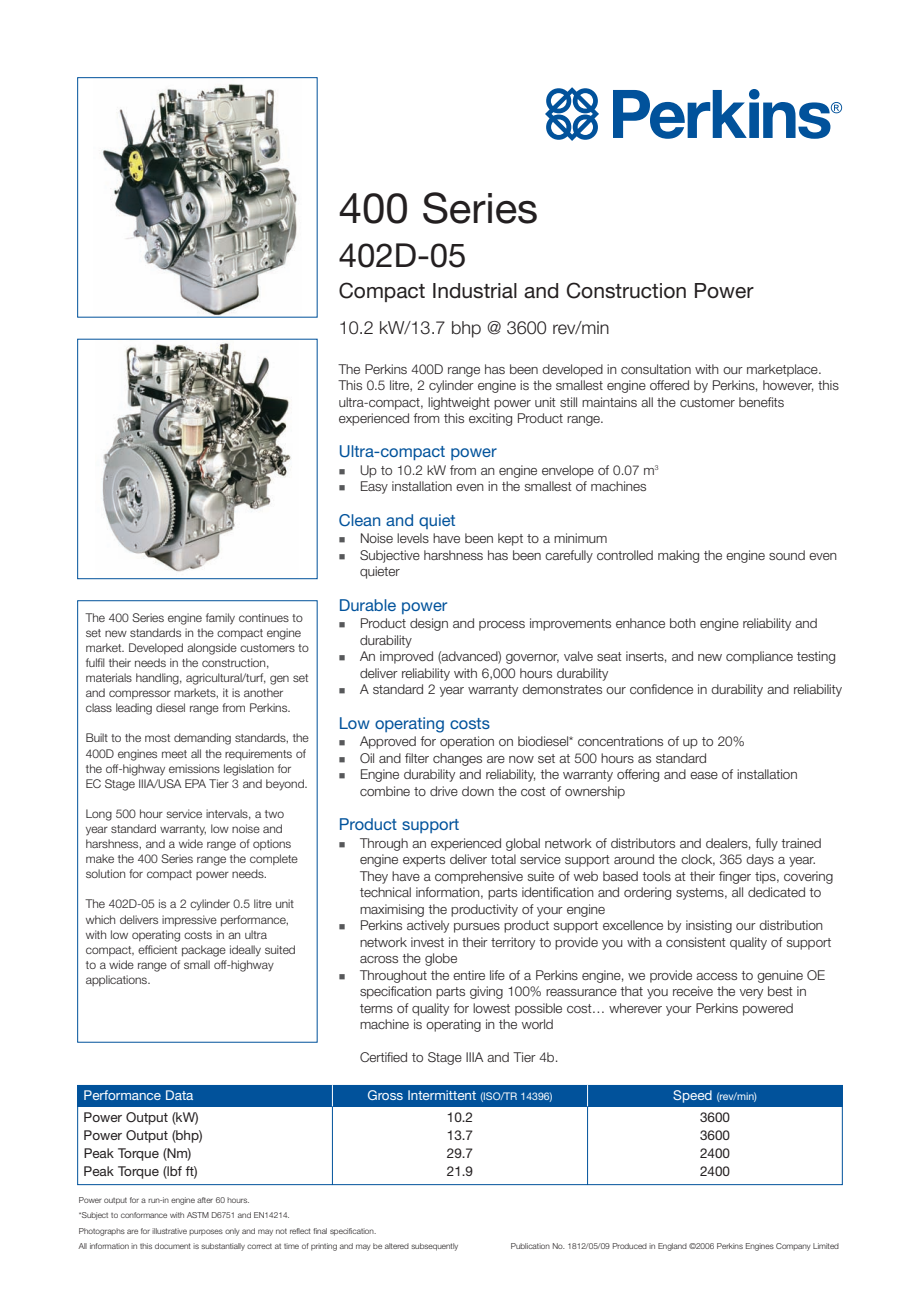
<style>
.page{position:relative;width:920px;height:1290px;background:#fff}
.page>*{position:absolute;margin:0;border:0;box-sizing:border-box;transform-origin:0 0}
.t1{font:42px "Helvetica Neue";color:#231f20}
.t2{font:33px "Helvetica Neue";color:#231f20}
.t3{font:21px "Helvetica Neue";color:#231f20}
.t4{font:300 18px "Helvetica Neue";color:#231f20}
.t5{font:16.5px "Helvetica Neue";color:#01529b}
.t6{font:300 13.5px/16.5px "Helvetica Neue";color:#231f20}
.t7{font:13.5px "Helvetica Neue";color:#231f20}
.t8{font:13.5px "Helvetica Neue";color:#fff}
.t9{font:300 12px/15.1px "Helvetica Neue";color:#231f20}
.t10{font:10.5px "Helvetica Neue";color:#fff}
.t11{font:300 8.25px/15.5px "Helvetica Neue";color:#231f20}
.s1{font-size:10.5px}
.s2{font-size:13.5px}
</style>
<div class="page">
<svg style="left:545px;top:87px;width:54px;height:54px"></svg>
<svg style="left:613px;top:89px;width:229px;height:50px"></svg>
<img style="left:101px;top:84px;width:196px;height:232px">
<div style="left:77px;top:77px;width:241px;height:241px;border:1px solid #01529b"></div>
<img style="left:102px;top:342px;width:190px;height:230px">
<div style="left:77px;top:339px;width:241px;height:240px;border:1px solid #01529b"></div>
<div style="left:77px;top:600px;width:241px;height:442px;border:1px solid #01529b"></div>
<div style="left:77px;top:1085px;width:766px;height:100px;border:1px solid #01529b"></div>
<div style="left:77px;top:1085px;width:766px;height:21px;background:#01529b"></div>
<hr style="left:332px;top:1106px;width:1px;height:79px;background:#01529b">
<svg style="left:332px;top:1085px;width:1px;height:21px"></svg>
<hr style="left:587px;top:1106px;width:1px;height:79px;background:#01529b">
<svg style="left:587px;top:1085px;width:1px;height:21px"></svg>
<p class="t9" style="left:86px;top:611px;width:224px">The 400 Series engine family continues to set new standards in the compact engine market. Developed alongside customers to fulfil their needs in the construction, materials handling, agricultural/turf, gen set and compressor markets, it is another class leading diesel range from Perkins.</p>
<p class="t9" style="left:86px;top:732px;width:224px">Built to the most demanding standards, the 400D engines meet all the requirements of the off-highway emissions legislation for EC Stage IIIA/USA EPA Tier 3 and beyond.</p>
<p class="t9" style="left:86px;top:807px;width:214px">Long 500 hour service intervals, a two year standard warranty, low noise and harshness, and a wide range of options make the 400 Series range the complete solution for compact power needs.</p>
<p class="t9" style="left:86px;top:898px;width:211px">The 402D-05 is a 2 cylinder 0.5 litre unit which delivers impressive performance, with low operating costs in an ultra compact, efficient package ideally suited to a wide range of small off-highway applications.</p>
<h1 class="t1" style="left:339px;top:193px;width:201px">400 Series</h1>
<h2 class="t2" style="left:339px;top:244px;width:129px">402D-05</h2>
<h3 class="t3" style="left:339px;top:283px;width:416px">Compact Industrial and Construction Power</h3>
<h3 class="t4" style="left:339px;top:321px;width:272px">10.2 kW/13.7 bhp @ 3600 rev/min</h3>
<p class="t6" style="left:339px;top:362px;width:501px">The Perkins 400D range has been developed in consultation with our marketplace.<br>This 0.5 litre, 2 cylinder engine is the smallest engine offered by Perkins, however, this ultra-compact, lightweight power unit still maintains all the customer benefits experienced from this exciting Product range.</p>
<p class="t5" style="left:339px;top:446px;width:159px">Ultra-compact power</p>
<p class="t6" style="left:360px;top:463px;width:300px">Up to 10.2 kW from an engine envelope of 0.07 m<sup>3<br></sup>Easy installation even in the smallest of machines</p>
<p class="t5" style="left:339px;top:514px;width:119px">Clean and quiet</p>
<p class="t6" style="left:360px;top:532px;width:478px">Noise levels have been kept to a minimum<br>Subjective harshness has been carefully controlled making the engine sound even quieter</p>
<p class="t5" style="left:339px;top:599px;width:110px">Durable power</p>
<p class="t6" style="left:360px;top:617px;width:483px">Product design and process improvements enhance both engine reliability and durability<br>An improved (advanced) governor, valve seat inserts, and new compliance testing deliver reliability with 6,000 hours durability<br>A standard 2 year warranty demonstrates our confidence in durability and reliability</p>
<p class="t5" style="left:339px;top:717px;width:153px">Low operating costs</p>
<p class="t6" style="left:360px;top:734px;width:439px">Approved for operation on biodiesel* concentrations of up to 20%<br>Oil and filter changes are now set at 500 hours as standard<br>Engine durability and reliability, the warranty offering and ease of installation combine to drive down the cost of ownership</p>
<p class="t5" style="left:339px;top:818px;width:122px">Product support</p>
<p class="t6" style="left:360px;top:836px;width:475px">Through an experienced global network of distributors and dealers, fully trained engine experts deliver total service support around the clock, 365 days a year.<br>They have a comprehensive suite of web based tools at their finger tips, covering technical information, parts identification and ordering systems, all dedicated to maximising the productivity of your engine<br>Perkins actively pursues product support excellence by insisting our distribution network invest in their territory to provide you with a consistent quality of support across the globe<br>Throughout the entire life of a Perkins engine, we provide access to genuine OE specification parts giving 100% reassurance that you receive the very best in terms of quality for lowest possible cost… wherever your Perkins powered machine is operating in the world</p>
<p class="t6" style="left:360px;top:1050px;width:200px">Certified to Stage IIIA and Tier 4b.</p>
<p class="t8" style="left:84px;top:1090px;width:111px">Performance Data</p>
<p class="t8" style="left:367px;top:1090px;width:187px">Gross Intermittent <span class="s1">(ISO/TR 14396)</span></p>
<p class="t10" style="left:673px;top:1092px;width:85px"><span class="s2">Speed</span> (rev/min)</p>
<p class="t7" style="left:84px;top:1112px;width:116px">Power Output (kW)</p>
<p class="t7" style="left:447px;top:1112px;width:28px">10.2</p>
<p class="t7" style="left:700px;top:1112px;width:32px">3600</p>
<p class="t7" style="left:84px;top:1130px;width:120px">Power Output (bhp)</p>
<p class="t7" style="left:447px;top:1130px;width:28px">13.7</p>
<p class="t7" style="left:700px;top:1130px;width:32px">3600</p>
<p class="t7" style="left:84px;top:1148px;width:109px">Peak Torque (Nm)</p>
<p class="t7" style="left:447px;top:1148px;width:28px">29.7</p>
<p class="t7" style="left:700px;top:1148px;width:32px">2400</p>
<p class="t7" style="left:84px;top:1166px;width:115px">Peak Torque (lbf ft)</p>
<p class="t7" style="left:447px;top:1166px;width:28px">21.9</p>
<p class="t7" style="left:700px;top:1166px;width:32px">2400</p>
<p class="t11" style="left:79px;top:1193px;width:381px">Power output for a run-in engine after 60 hours.<br>*Subject to conformance with ASTM D6751 and EN14214.<br>Photographs are for illustrative purposes only and may not reflect final specification.<br>All information in this document is substantially correct at time of printing and may be altered subsequently</p>
<p class="t11" style="left:511px;top:1239px;width:330px">Publication No. 1812/05/09 Produced in England ©2006 Perkins Engines Company Limited</p>
</div>
